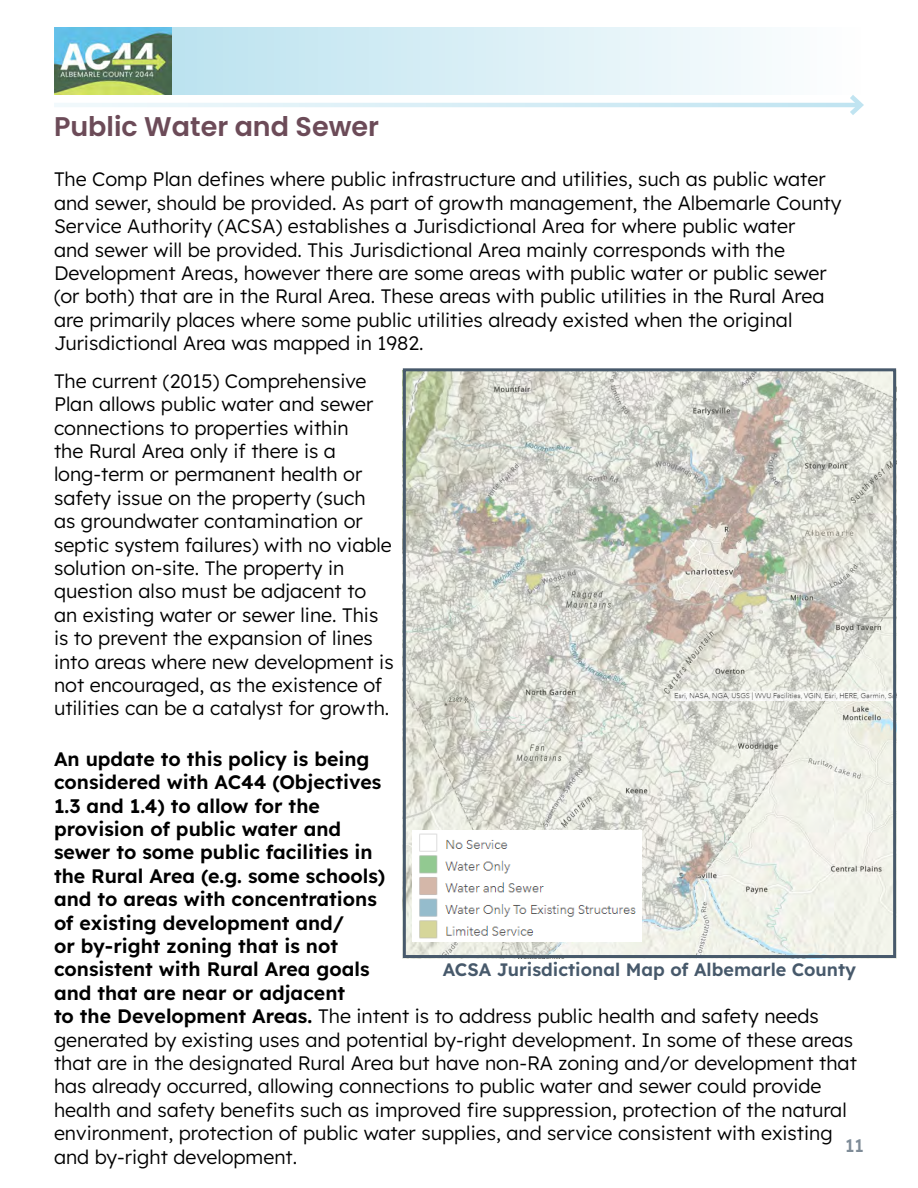
<style>
.page{position:relative;width:918px;height:1188px;background:#fff}
.page>*{position:absolute;margin:0;border:0;box-sizing:border-box;transform-origin:0 0}
.t1{font:600 27px "Poppins";color:#6c4b58}
.t2{font:300 19.5px/23.4px "Lexend Deca";color:#000}
.t3{font:600 18px "Lexend Deca";color:#47596b}
.t4{font:500 18px "Lexend Deca";color:#7e8b97}
.s1{font-weight:600}
</style>
<div class="page">
<svg style="left:172px;top:27px;width:588px;height:68px;background:#d7eef5"></svg>
<img style="left:54px;top:27px;width:118px;height:68px">
<svg style="left:54px;top:103px;width:791px;height:4px;background:#d9eef6"></svg>
<svg style="left:845px;top:95px;width:19px;height:20px"></svg>
<img style="left:407px;top:701px;width:485px;height:253px">
<img style="left:407px;top:372px;width:485px;height:329px">
<img style="left:412px;top:830px;width:229px;height:112px">
<div style="left:403px;top:368px;width:493px;height:590px;border:3px solid #47596b"></div>
<h1 class="t1" style="left:54px;top:111px;width:327px">Public Water and Sewer</h1>
<p class="t2" style="left:54px;top:167px;width:789px">The Comp Plan defines where public infrastructure and utilities, such as public water and sewer, should be provided. As part of growth management, the Albemarle County Service Authority (ACSA) establishes a Jurisdictional Area for where public water<br>and sewer will be provided. This Jurisdictional Area mainly corresponds with the Development Areas, however there are some areas with public water or public sewer (or both) that are in the Rural Area. These areas with public utilities in the Rural Area are primarily places where some public utilities already existed when the original Jurisdictional Area was mapped in 1982.</p>
<p class="t2" style="left:54px;top:368px;width:341px">The current (2015) Comprehensive Plan allows public water and sewer connections to properties within<br>the Rural Area only if there is a long-term or permanent health or safety issue on the property (such<br>as groundwater contamination or septic system failures) with no viable solution on-site. The property in question also must be adjacent to an existing water or sewer line. This is to prevent the expansion of lines into areas where new development is not encouraged, as the existence of utilities can be a catalyst for growth.</p>
<p class="t2" style="left:54px;top:746px;width:804px"><span class="s1">An update to this policy is being<br>considered with AC44 (Objectives<br>1.3 and 1.4) to allow for the<br>provision of public water and<br>sewer to some public facilities in<br>the Rural Area (e.g. some schools)<br>and to areas with concentrations<br>of existing development and/<br>or by-right zoning that is not<br>consistent with Rural Area goals<br>and that are near or adjacent<br>to the Development Areas.</span> The intent is to address public health and safety needs generated by existing uses and potential by-right development. In some of these areas that are in the designated Rural Area but have non-RA zoning and/or development that has already occurred, allowing connections to public water and sewer could provide health and safety benefits such as improved fire suppression, protection of the natural environment, protection of public water supplies, and service consistent with existing and by-right development.</p>
<p class="t3" style="left:443px;top:957px;width:415px">ACSA Jurisdictional Map of Albemarle County</p>
<p class="t4" style="left:845px;top:1133px;width:20px">11</p>
</div>
